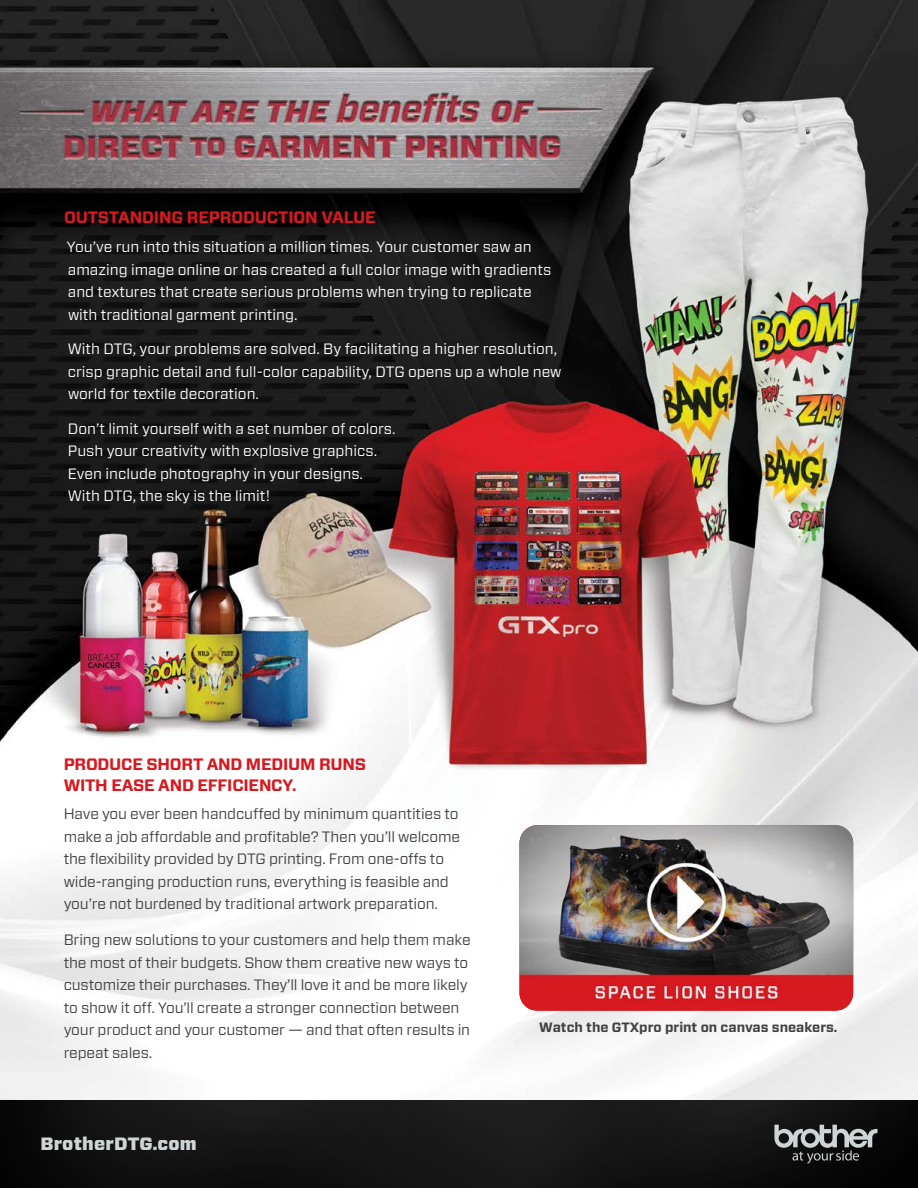
<style>
.page{position:relative;width:918px;height:1188px;background:#fff}
.page>*{position:absolute;margin:0;border:0;box-sizing:border-box;transform-origin:0 0}
.t1{font:900 17.85px "Forza";letter-spacing:.01em;color:#cfd4d6}
.t2{font:700 16.5px/21px "Forza";letter-spacing:-.015em;color:#d71920}
.t3{font:15px/22.5px "Forza";letter-spacing:-.01em;color:#414042}
.t4{font:15px/22.5px "Forza";color:#fff}
.t5{font:700 13.5px "Forza";color:#414042}
</style>
<div class="page">
<img style="left:0;top:0;width:918px;height:1100px">
<img style="left:0;top:1100px;width:918px;height:88px">
<svg style="left:774px;top:1125px;width:104px;height:39px;background:#4e5050"></svg>
<img style="left:519px;top:825px;width:334px;height:185px">
<p class="t2" style="left:64px;top:207px;width:313px">OUTSTANDING REPRODUCTION VALUE</p>
<p class="t4" style="left:67px;top:236px;width:486px">You’ve run into this situation a million times. Your customer saw an amazing image online or has created a full color image with gradients and textures that create serious problems when trying to replicate with traditional garment printing.</p>
<p class="t4" style="left:68px;top:338px;width:495px">With DTG, your problems are solved. By facilitating a higher resolution, crisp graphic detail and full-color capability, DTG opens up a whole new world for textile decoration.</p>
<p class="t4" style="left:68px;top:417px;width:330px">Don’t limit yourself with a set number of colors.<br>Push your creativity with explosive graphics.<br>Even include photography in your designs.<br>With DTG, the sky is the limit!</p>
<p class="t2" style="left:64px;top:754px;width:304px">PRODUCE SHORT AND MEDIUM RUNS<br>WITH EASE AND EFFICIENCY.</p>
<p class="t3" style="left:64px;top:803px;width:398px">Have you ever been handcuffed by minimum quantities to make a job affordable and profitable? Then you’ll welcome the flexibility provided by DTG printing. From one-offs to wide-ranging production runs, everything is feasible and you’re not burdened by traditional artwork preparation.</p>
<p class="t3" style="left:64px;top:929px;width:408px">Bring new solutions to your customers and help them make the most of their budgets. Show them creative new ways to customize their purchases. They’ll love it and be more likely to show it off. You’ll create a stronger connection between your product and your customer — and that often results in repeat sales.</p>
<p class="t1" style="left:40px;top:1132px;width:158px">BrotherDTG.com</p>
<p class="t5" style="left:539px;top:1019px;width:300px">Watch the GTXpro print on canvas sneakers.</p>
</div>
